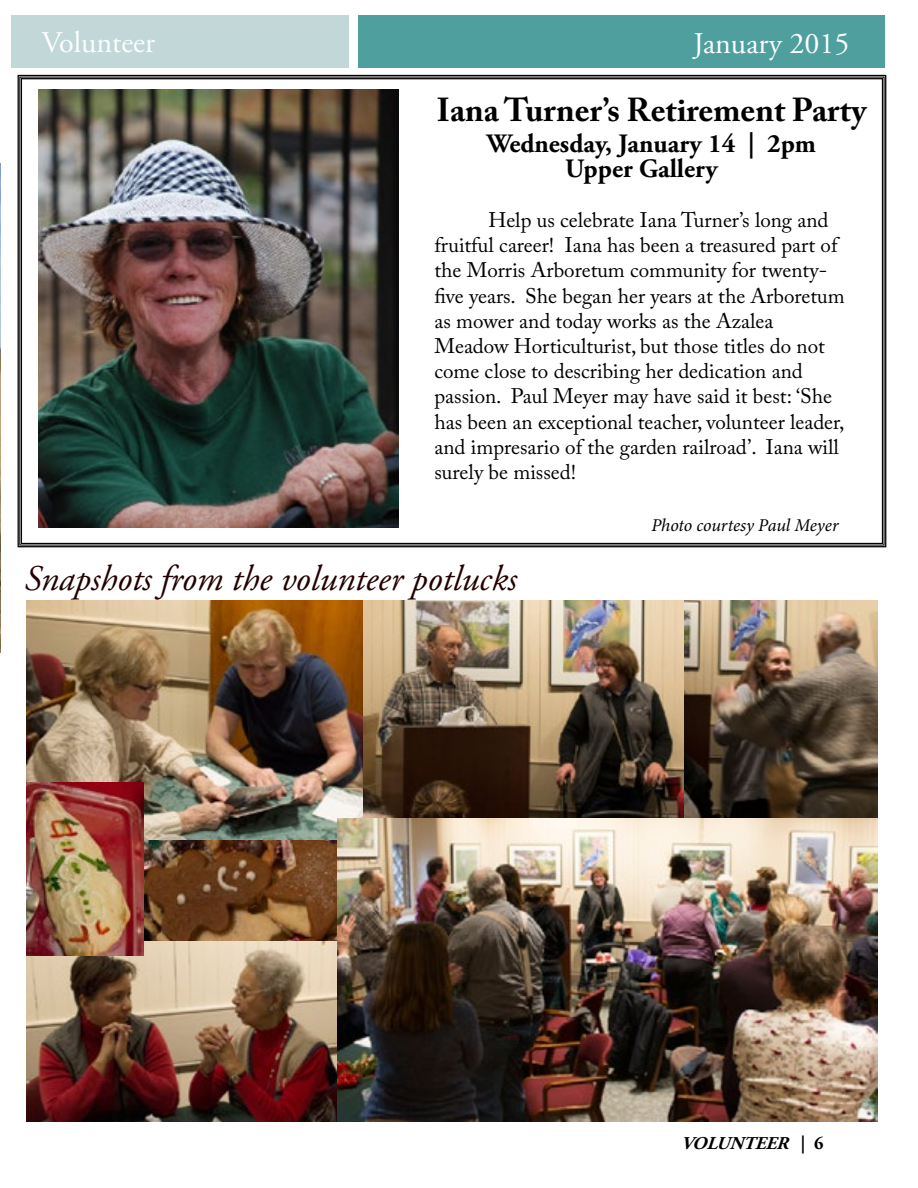
<style>
.page{position:relative;width:918px;height:1188px;background:#fff}
.page>*{position:absolute;margin:0;border:0;box-sizing:border-box;transform-origin:0 0}
.t1{font:italic 36px "Adobe Garamond Pro";color:#240000}
.t2{font:700 33px "Adobe Caslon Pro";color:#000}
.t3{font:30px "Adobe Garamond Pro";color:#fdffff}
.t4{font:700 26.4px/24.9px "Adobe Garamond Pro";color:#000}
.t5{font:21px/25.2px "Adobe Caslon Pro";color:#000}
.t6{font:italic 18px "Minion Pro";letter-spacing:-.01em;color:#000}
.t7{font:italic 700 18px "Adobe Garamond Pro";color:#000}
.s1{font-style:normal}
</style>
<div class="page">
<div style="left:358px;top:15px;width:526px;height:52px;background:#509f9f"></div>
<div style="left:12px;top:15px;width:337px;height:52px;background:#c2d7d8"></div>
<img style="left:143px;top:840px;width:195px;height:102px">
<img style="left:17px;top:74px;width:870px;height:474px">
<img style="left:27px;top:942px;width:311px;height:179px">
<img style="left:26px;top:600px;width:337px;height:240px">
<img style="left:363px;top:600px;width:515px;height:218px">
<img style="left:338px;top:818px;width:540px;height:303px">
<img style="left:27px;top:782px;width:116px;height:173px">
<img style="left:0;top:164px;width:1px;height:488px">
<h3 class="t3" style="left:42px;top:25px;width:115px">Volunteer</h3>
<h3 class="t3" style="left:694px;top:26px;width:157px">January 2015</h3>
<h3 class="t3" style="left:659px;top:26px;width:124px">September</h3>
<h3 class="t3" style="left:835px;top:26px;width:16px">2</h3>
<h2 class="t2" style="left:436px;top:90px;width:431px">Iana Turner’s Retirement Party</h2>
<p class="t4" style="left:565px;top:132px;width:252px;text-indent:-78px">Wednesday, January 14 | 2pm<br>Upper Gallery</p>
<p class="t5" style="left:434px;top:207px;width:412px;text-indent:54px">Help us celebrate Iana Turner’s long and fruitful career! Iana has been a treasured part of the Morris Arboretum community for twenty&shy;five years. She began her years at the Arboretum as mower and today works as the Azalea Meadow Horticulturist, but those titles do not come close to describing her dedication and passion. Paul Meyer may have said it best: ‘She has been an exceptional teacher, volunteer leader, and impresario of the garden railroad’. Iana will surely be missed!</p>
<h1 class="t1" style="left:25px;top:557px;width:494px">Snapshots from the volunteer potlucks</h1>
<p class="t6" style="left:651px;top:513px;width:189px">Photo courtesy Paul Meyer</p>
<p class="t7" style="left:681px;top:1132px;width:144px">VOLUNTEER <span class="s1">| 6</span></p>
</div>
